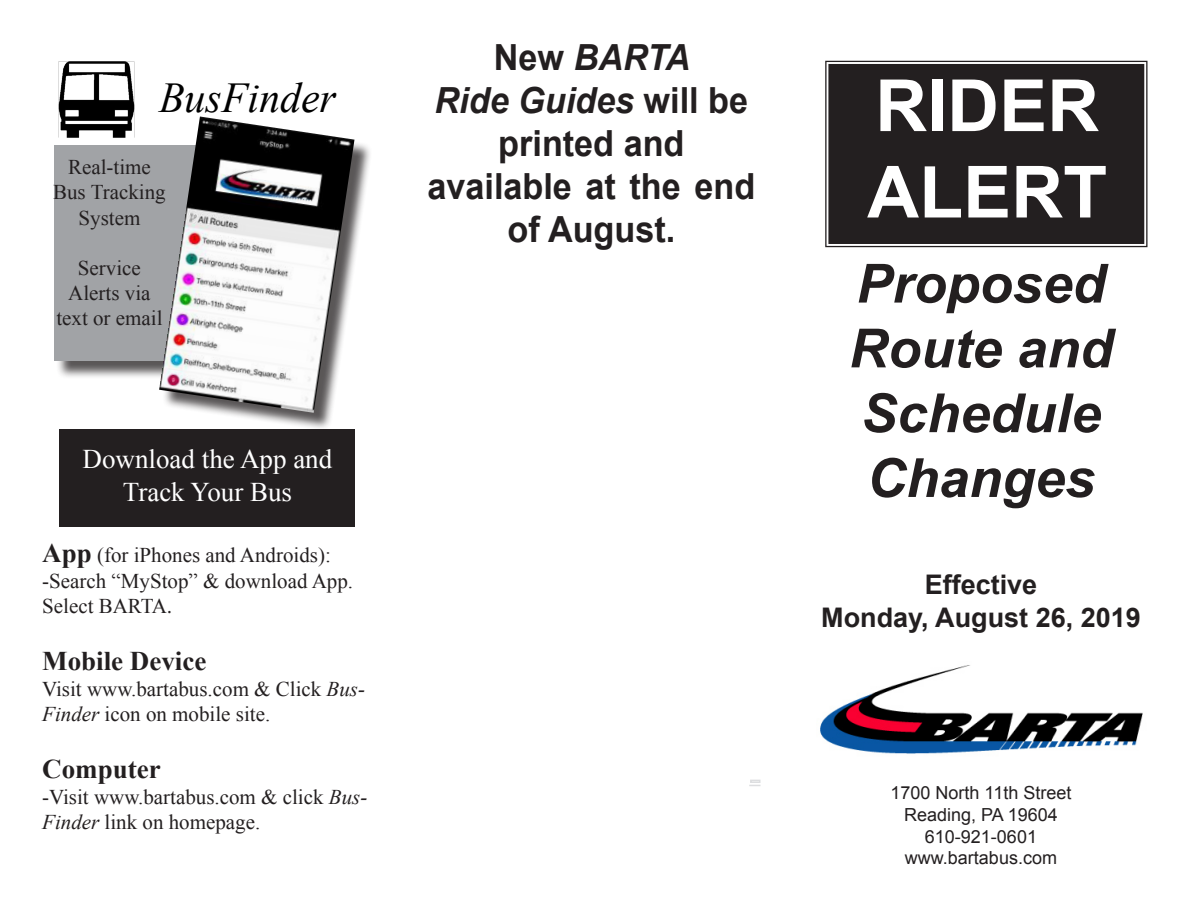
<style>
.page{position:relative;width:1188px;height:918px;background:#fff}
.page>*{position:absolute;margin:0;border:0;box-sizing:border-box;transform-origin:0 0}
.t1{font:700 72px "Arial";color:#fff}
.t2{font:italic 700 54px/64.8px "Arial";color:#231f20;text-align:center}
.t3{font:italic 42.6px "Times New Roman";color:#000}
.t4{font:700 36px/43.2px "Arial";color:#231f20;text-align:center;scale:.95 1}
.t5{font:italic 700 36px "Arial";color:#231f20;scale:.95 1}
.t6{font:700 27px "Arial";color:#231f20}
.t7{font:27px/32.4px "Times New Roman";color:#fff;text-align:center}
.t8{font:700 27px "Times New Roman";color:#231f20}
.t9{font:21px/25.2px "Times New Roman";color:#231f20}
.t10{font:18px "Arial";color:#231f20}
.s1{font-weight:700;font-size:27px}
.s2{font-family:"Minion Pro"}
.s3{font-style:italic}
.s4{font-style:normal}
</style>
<div class="page">
<div style="left:825px;top:60px;width:323px;height:188px;background:#231f20"></div>
<div style="left:828px;top:64px;width:316px;height:180px;border:3px solid #231f20"></div>
<div style="left:833px;top:68px;width:307px;height:171px;border:1px solid #231f20"></div>
<img style="left:820px;top:665px;width:323px;height:89px">
<svg style="left:749px;top:780px;width:11px;height:6px"></svg>
<img style="left:58px;top:61px;width:77px;height:77px">
<div style="left:56px;top:147px;width:252px;height:233px;background:#231f20;opacity:.75"></div>
<div style="left:54px;top:145px;width:236px;height:216px;background:#a1a3a6"></div>
<div style="left:162px;top:119px;width:211px;height:312px;background:#231f20;opacity:.75"></div>
<img style="left:159px;top:117px;width:196px;height:296px">
<div style="left:60px;top:430px;width:295px;height:97px;background:#231f20"></div>
<p class="t3" style="left:159px;top:68px;width:178px">BusFinder</p>
<p class="t9" style="left:53px;top:154px;width:114px;text-align:center">Real-time<br>Bus Tracking<br>System</p>
<p class="t9" style="left:56px;top:255px;width:108px;text-align:center">Service<br>Alerts via text or email</p>
<p class="t7" style="left:83px;top:443px;width:251px">Download the App and<br>Track Your Bus</p>
<p class="t9" style="left:42px;top:543px;width:312px"><span class="s1">App</span> (for iPhones and Androids): -Search “MyStop” &amp; download App.<br>Select BARTA<span class="s2">.</span></p>
<p class="t8" style="left:42px;top:643px;width:166px">Mobile Device</p>
<p class="t9" style="left:42px;top:676px;width:324px">Visit www.bartabus.com &amp; Click <span class="s3">Bus-<br>Finder</span> icon on mobile site.</p>
<p class="t8" style="left:42px;top:751px;width:120px">Computer</p>
<p class="t9" style="left:42px;top:784px;width:327px">-Visit www.bartabus.com &amp; click <span class="s3">Bus-<br>Finder</span> link on homepage.</p>
<p class="t5" style="left:494px;top:33px;width:208px"><span class="s4">New</span> BARTA</p>
<p class="t5" style="left:435px;top:76px;width:332px">Ride Guides <span class="s4">will be</span></p>
<p class="t4" style="left:498px;top:123px;width:198px">printed and</p>
<p class="t4" style="left:428px;top:166px;width:347px">available at the end of August.</p>
<p class="t1" style="left:875px;top:58px;width:225px">RIDER</p>
<p class="t1" style="left:867px;top:144px;width:241px">ALERT</p>
<p class="t2" style="left:849px;top:253px;width:266px">Proposed<br>Route and<br>Schedule<br>Changes</p>
<p class="t6" style="left:925px;top:567px;width:114px">Effective</p>
<p class="t6" style="left:821px;top:599px;width:321px">Monday, August 26, 2019</p>
<p class="t10" style="left:891px;top:781px;width:182px">1700 North 11th Street</p>
<p class="t10" style="left:904px;top:803px;width:155px">Reading, PA 19604</p>
<p class="t10" style="left:925px;top:824px;width:114px">610-921-0601</p>
<p class="t10" style="left:905px;top:846px;width:154px">www.bartabus.com</p>
</div>
